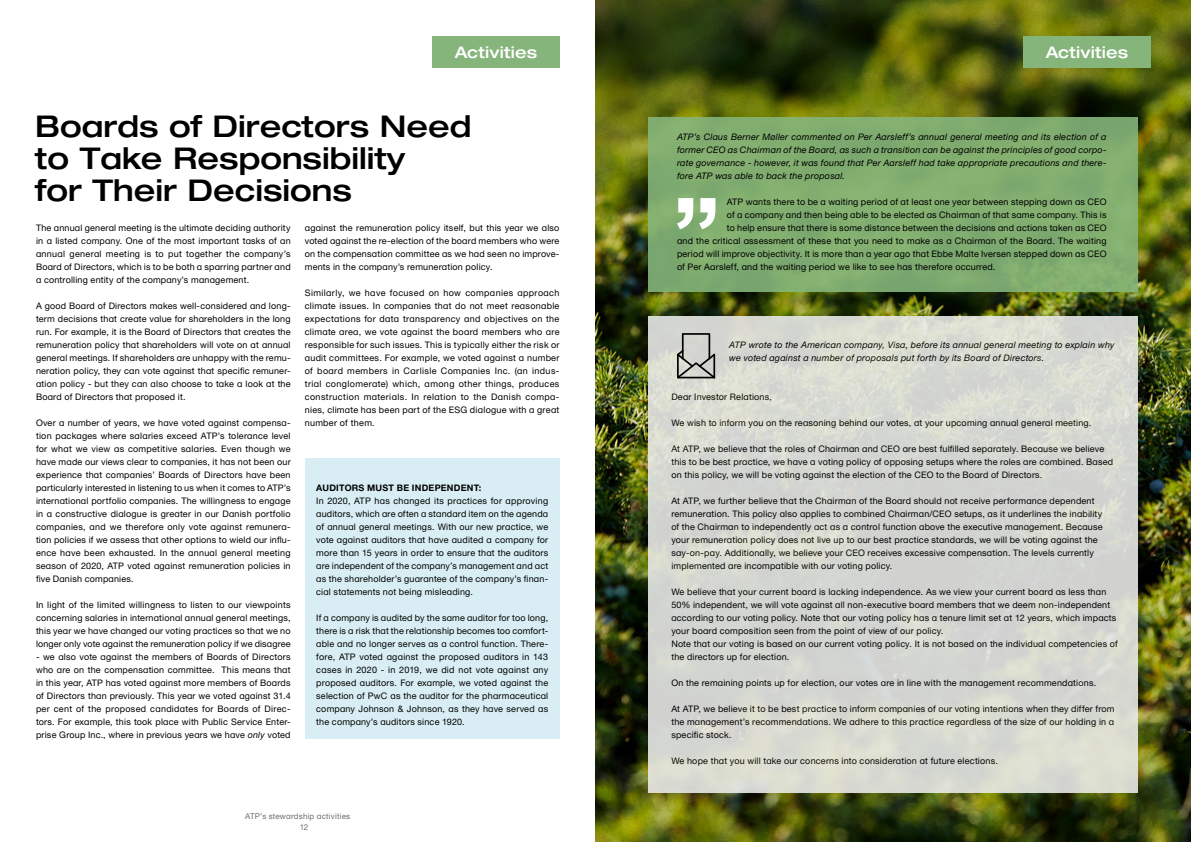
<style>
.page{position:relative;width:1191px;height:842px;background:#fff}
.page>*{position:absolute;margin:0;border:0;box-sizing:border-box;transform-origin:0 0}
.Kapiteloverskrift_H2{font:500 30px/32px "Helvetica Neue ATP Head";color:#000}
.Tag{font:500 16px "Helvetica Neue ATP Head";letter-spacing:.01em;color:#fff}
.Brødtekst{font:9px/13px "Helvetica Neue ATP Body";letter-spacing:.02em;color:#000;text-align:justify}
.Brødtekst-2{font:italic 9px/13px "Helvetica Neue ATP Body";letter-spacing:.025em;color:#000;text-align:justify}
.Box_overskrift{font:700 9px "Helvetica Neue ATP Body";letter-spacing:.025em;color:#000}
.t1{font:8px "Helvetica Neue ATP Body";letter-spacing:.025em;color:#706f6f}
.s1{font-style:italic}
</style>
<div class="page">
<div style="left:432px;top:36px;width:127px;height:31px;background:#85b57b"></div>
<div style="left:305px;top:458px;width:254px;height:280px;background:#d9eef4"></div>
<img style="left:595px;top:0;width:596px;height:842px">
<div style="left:1023px;top:36px;width:127px;height:31px;background:#85b57b"></div>
<div style="left:648px;top:118px;width:489px;height:174px;background:#81ae6f"></div>
<svg style="left:677px;top:198px;width:38px;height:31px"></svg>
<div style="left:648px;top:316px;width:489px;height:476px;background:#d4d7d1"></div>
<svg style="left:677px;top:333px;width:38px;height:45px"></svg>
<h2 class="Tag" style="left:455px;top:42px;width:84px">Activities</h2>
<h2 class="Kapiteloverskrift_H2" style="left:35px;top:110px;width:437px">Boards of Directors Need to Take Responsibility<br>for Their Decisions</h2>
<p class="Brødtekst" style="left:36px;top:221px;width:256px">The annual general meeting is the ultimate deciding authority in a listed company. One of the most important tasks of an annual general meeting is to put together the company’s Board of Directors, which is to be both a sparring partner and a controlling entity of the company’s management.</p>
<p class="Brødtekst" style="left:36px;top:299px;width:256px">A good Board of Directors makes well-considered and long&shy;term decisions that create value for shareholders in the long run. For example, it is the Board of Directors that creates the remuneration policy that shareholders will vote on at annual general meetings. If shareholders are unhappy with the remu&shy;neration policy, they can vote against that specific remuner&shy;ation policy - but they can also choose to take a look at the Board of Directors that proposed it.</p>
<p class="Brødtekst" style="left:36px;top:416px;width:256px">Over a number of years, we have voted against compensa&shy;tion packages where salaries exceed ATP’s tolerance level for what we view as competitive salaries. Even though we have made our views clear to companies, it has not been our experience that companies’ Boards of Directors have been particularly interested in listening to us when it comes to ATP’s international portfolio companies. The willingness to engage in a constructive dialogue is greater in our Danish portfolio companies, and we therefore only vote against remunera&shy;tion policies if we assess that other options to wield our influ&shy;ence have been exhausted. In the annual general meeting season of 2020, ATP voted against remuneration policies in five Danish companies.</p>
<p class="Brødtekst" style="left:36px;top:598px;width:256px">In light of the limited willingness to listen to our viewpoints concerning salaries in international annual general meetings, this year we have changed our voting practices so that we no longer only vote against the remuneration policy if we disagree</p>
<p class="Brødtekst" style="left:36px;top:650px;width:256px">- we also vote against the members of Boards of Directors who are on the compensation committee. This means that in this year, ATP has voted against more members of Boards of Directors than previously. This year we voted against 31.4 per cent of the proposed candidates for Boards of Direc&shy;tors. For example, this took place with Public Service Enter&shy;prise Group Inc., where in previous years we have <span class="s1">only</span> voted</p>
<p class="Brødtekst" style="left:305px;top:221px;width:256px">against the remuneration policy itself, but this year we also voted against the re-election of the board members who were on the compensation committee as we had seen no improve&shy;ments in the company’s remuneration policy.</p>
<p class="Brødtekst" style="left:305px;top:286px;width:256px">Similarly, we have focused on how companies approach climate issues. In companies that do not meet reasonable expectations for data transparency and objectives on the climate area, we vote against the board members who are responsible for such issues. This is typically either the risk or audit committees. For example, we voted against a number of board members in Carlisle Companies Inc. (an indus&shy;trial conglomerate) which, among other things, produces construction materials. In relation to the Danish compa&shy;nies, climate has been part of the ESG dialogue with a great number of them.</p>
<h3 class="Box_overskrift" style="left:316px;top:482px;width:166px">AUDITORS MUST BE INDEPENDENT:</h3>
<p class="Brødtekst" style="left:316px;top:494px;width:233px">In 2020, ATP has changed its practices for approving auditors, which are often a standard item on the agenda of annual general meetings. With our new practice, we vote against auditors that have audited a company for more than 15 years in order to ensure that the auditors are independent of the company’s management and act as the shareholder’s guarantee of the company’s finan&shy;cial statements not being misleading.</p>
<p class="Brødtekst" style="left:316px;top:611px;width:233px">If a company is audited by the same auditor for too long, there is a risk that the relationship becomes too comfort&shy;able and no longer serves as a control function. There&shy;fore, ATP voted against the proposed auditors in 143 cases in 2020 - in 2019, we did not vote against any proposed auditors. For example, we voted against the selection of PwC as the auditor for the pharmaceutical company Johnson &amp; Johnson, as they have served as the company’s auditors since 1920.</p>
<p class="t1" style="left:245px;top:811px;width:106px">ATP’s stewardship activities</p>
<p class="t1" style="left:300px;top:822px;width:10px">12</p>
<h2 class="Tag" style="left:1045px;top:42px;width:84px">Activities</h2>
<p class="Brødtekst-2" style="left:677px;top:130px;width:431px">ATP’s Claus Berner Møller commented on Per Aarsleff’s annual general meeting and its election of a former CEO as Chairman of the Board, as such a transition can be against the principles of good corpo&shy;rate governance - however, it was found that Per Aarsleff had take appropriate precautions and there&shy;fore ATP was able to back the proposal.</p>
<p class="Brødtekst" style="left:727px;top:195px;width:381px">ATP wants there to be a waiting period of at least one year between stepping down as CEO</p>
<p class="Brødtekst" style="left:727px;top:208px;width:381px">of a company and then being able to be elected as Chairman of that same company. This is</p>
<p class="Brødtekst" style="left:727px;top:221px;width:381px">to help ensure that there is some distance between the decisions and actions taken as CEO</p>
<p class="Brødtekst" style="left:677px;top:234px;width:431px">and the critical assessment of these that you need to make as a Chairman of the Board. The waiting</p>
<p class="Brødtekst" style="left:677px;top:247px;width:431px">period will improve objectivity. It is more than a year ago that Ebbe Malte Iversen stepped down as CEO</p>
<p class="Brødtekst" style="left:677px;top:260px;width:320px">of Per Aarsleff, and the waiting period we like to see has therefore occurred.</p>
<p class="Brødtekst-2" style="left:729px;top:338px;width:386px">ATP wrote to the American company, Visa, before its annual general meeting to explain why we voted against a number of proposals put forth by its Board of Directors.</p>
<p class="Brødtekst" style="left:671px;top:390px;width:102px">Dear Investor Relations,</p>
<p class="Brødtekst" style="left:671px;top:416px;width:421px">We wish to inform you on the reasoning behind our votes, at your upcoming annual general meeting.</p>
<p class="Brødtekst" style="left:671px;top:442px;width:443px;text-align:left">At ATP, we believe that the roles of Chairman and CEO are best fulfilled separately. Because we believe this to be best practice, we have a voting policy of opposing setups where the roles are combined. Based on this policy, we will be voting against the election of the CEO to the Board of Directors.</p>
<p class="Brødtekst" style="left:671px;top:494px;width:433px;text-align:left">At ATP, we further believe that the Chairman of the Board should not receive performance dependent remuneration. This policy also applies to combined Chairman/CEO setups, as it underlines the inability of the Chairman to independently act as a control function above the executive management. Because your remuneration policy does not live up to our best practice standards, we will be voting against the say-on-pay. Additionally, we believe your CEO receives excessive compensation. The levels currently implemented are incompatible with our voting policy.</p>
<p class="Brødtekst" style="left:671px;top:585px;width:448px;text-align:left">We believe that your current board is lacking independence. As we view your current board as less than 50% independent, we will vote against all non-executive board members that we deem non-independent according to our voting policy. Note that our voting policy has a tenure limit set at 12 years, which impacts your board composition seen from the point of view of our policy.<br>Note that our voting is based on our current voting policy. It is not based on the individual competencies of the directors up for election.</p>
<p class="Brødtekst" style="left:671px;top:676px;width:426px">On the remaining points up for election, our votes are in line with the management recommendations.</p>
<p class="Brødtekst" style="left:671px;top:702px;width:445px">At ATP, we believe it to be best practice to inform companies of our voting intentions when they differ from the management’s recommendations. We adhere to this practice regardless of the size of our holding in a specific stock.</p>
<p class="Brødtekst" style="left:671px;top:754px;width:328px">We hope that you will take our concerns into consideration at future elections.</p>
</div>
